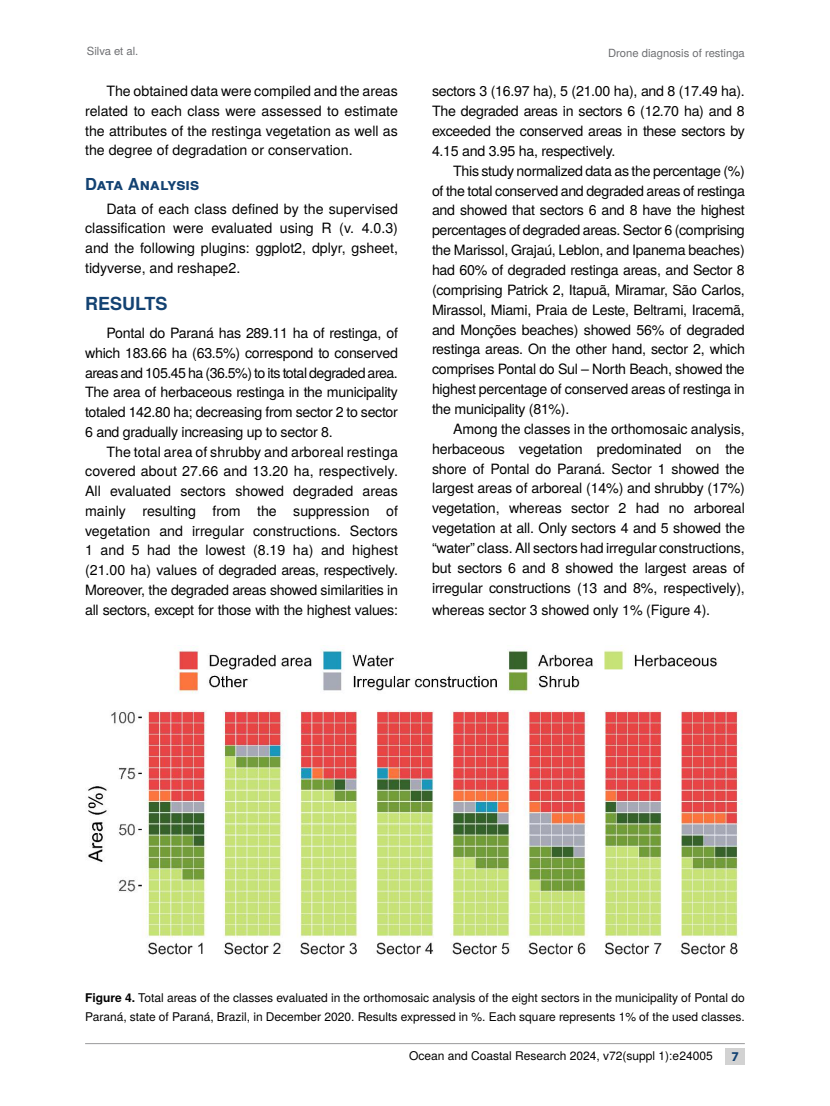
<style>
.page{position:relative;width:830px;height:1106px;background:#fff}
.page>*{position:absolute;margin:0;border:0;box-sizing:border-box;transform-origin:0 0}
.Tópico{font:700 18px "Te X Gyre Heros";color:#134272}
.Sub-topico{font:700 16.5px "Te X Gyre Heros";letter-spacing:-.015em;color:#134272}
.Texto{font:14.25px/19.8px "Te X Gyre Heros";letter-spacing:-.02em;color:#000;text-align:justify}
.t1{font:700 13.5px "Myriad Pro";color:#134272}
.Tabela_figura_titulo{font:12px/19.2px "Te X Gyre Heros";color:#000}
.t2{font:11.25px "Te X Gyre Heros";color:#6d6e71}
.s1{font-weight:700}
</style>
<div class="page">
<hr style="left:85px;top:1043px;width:659px;height:1px;background:#9a9a9b">
<div style="left:725px;top:1048px;width:19px;height:16px;background:#d2d2d2"></div>
<img style="left:88px;top:645px;width:652px;height:310px">
<p class="t2" style="left:87px;top:42px;width:53px">Silva et al.</p>
<p class="Texto" style="left:85px;top:80px;width:314px;text-indent:21px">The obtained data were compiled and the areas related to each class were assessed to estimate the attributes of the restinga vegetation as well as the degree of degradation or conservation.</p>
<p class="Sub-topico" style="left:85px;top:171px;width:115px">Data Analysis</p>
<p class="Texto" style="left:85px;top:197px;width:314px;text-indent:21px">Data of each class defined by the supervised classification were evaluated using R (v. 4.0.3) and the following plugins: ggplot2, dplyr, gsheet, tidyverse, and reshape2.</p>
<p class="Tópico" style="left:85px;top:289px;width:84px">RESULTS</p>
<p class="Texto" style="left:85px;top:322px;width:314px;text-indent:21px">Pontal do Paraná has 289.11 ha of restinga, of which 183.66 ha (63.5%) correspond to conserved areas and 105.45 ha (36.5%) to its total degraded area.<br>The area of herbaceous restinga in the municipality totaled 142.80 ha; decreasing from sector 2 to sector 6 and gradually increasing up to sector 8.</p>
<p class="Texto" style="left:85px;top:440px;width:314px;text-indent:21px">The total area of shrubby and arboreal restinga covered about 27.66 and 13.20 ha, respectively.<br>All evaluated sectors showed degraded areas mainly resulting from the suppression of vegetation and irregular constructions. Sectors 1 and 5 had the lowest (8.19 ha) and highest (21.00 ha) values of degraded areas, respectively.<br>Moreover, the degraded areas showed similarities in all sectors, except for those with the highest values:</p>
<p class="t2" style="left:607px;top:44px;width:138px">Drone diagnosis of restinga</p>
<p class="Texto" style="left:432px;top:80px;width:314px">sectors 3 (16.97 ha), 5 (21.00 ha), and 8 (17.49 ha).<br>The degraded areas in sectors 6 (12.70 ha) and 8 exceeded the conserved areas in these sectors by 4.15 and 3.95 ha, respectively.</p>
<p class="Texto" style="left:432px;top:160px;width:314px;text-indent:21px">This study normalized data as the percentage (%) of the total conserved and degraded areas of restinga and showed that sectors 6 and 8 have the highest percentages of degraded areas. Sector 6 (comprising the Marissol, Grajaú, Leblon, and Ipanema beaches) had 60% of degraded restinga areas, and Sector 8 (comprising Patrick 2, Itapuã, Miramar, São Carlos, Mirassol, Miami, Praia de Leste, Beltrami, Iracemã, and Monções beaches) showed 56% of degraded restinga areas. On the other hand, sector 2, which comprises Pontal do Sul – North Beach, showed the highest percentage of conserved areas of restinga in the municipality (81%).</p>
<p class="Texto" style="left:432px;top:418px;width:314px;text-indent:21px">Among the classes in the orthomosaic analysis, herbaceous vegetation predominated on the shore of Pontal do Paraná. Sector 1 showed the largest areas of arboreal (14%) and shrubby (17%) vegetation, whereas sector 2 had no arboreal vegetation at all. Only sectors 4 and 5 showed the “water” class. All sectors had irregular constructions, but sectors 6 and 8 showed the largest areas of irregular constructions (13 and 8%, respectively),</p>
<p class="Texto" style="left:432px;top:598px;width:279px">whereas sector 3 showed only 1% (Figure 4).</p>
<p class="Tabela_figura_titulo" style="left:85px;top:987px;width:661px"><span class="s1">Figure 4.</span> Total areas of the classes evaluated in the orthomosaic analysis of the eight sectors in the municipality of Pontal do<br>Paraná, state of Paraná, Brazil, in December 2020. Results expressed in %. Each square represents 1% of the used classes.</p>
<p class="Tabela_figura_titulo" style="left:409px;top:1045px;width:305px">Ocean and Coastal Research 2024, v72(suppl 1):e24005</p>
<p class="t1" style="left:731px;top:1048px;width:9px">7</p>
</div>
